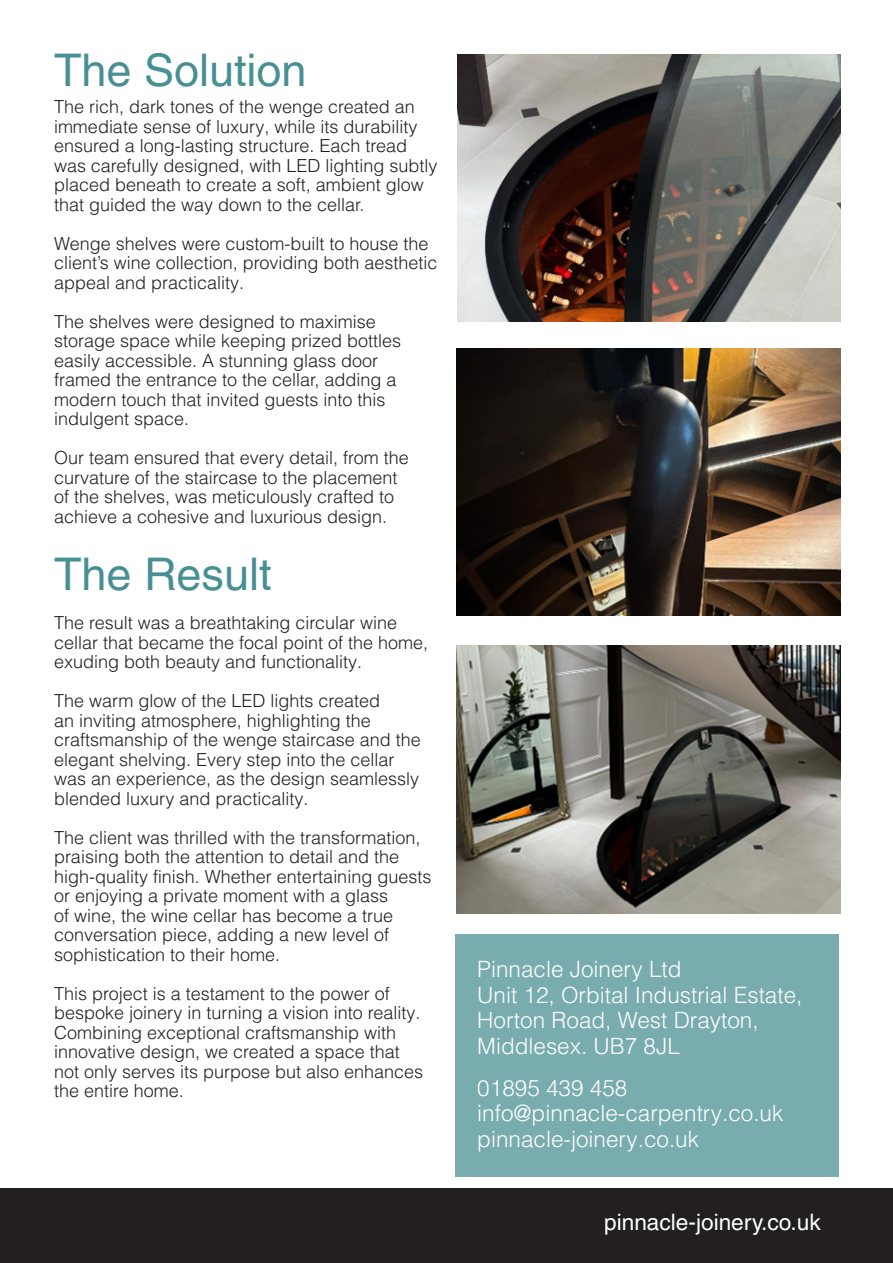
<style>
.page{position:relative;width:893px;height:1263px;background:#fff}
.page>*{position:absolute;margin:0;border:0;box-sizing:border-box;transform-origin:0 0}
.t1{font:45px "Helvetica LT Pro";color:#488f93}
.t2{font:22.65px "Helvetica LT Pro";color:#fff}
.t3{font:300 22.5px "Helvetica LT Pro";color:#fff}
.body{font:300 18px/19.5px "Helvetica LT Pro";color:#231f20}
</style>
<div class="page">
<div style="left:0;top:1188px;width:893px;height:75px;background:#231f20"></div>
<div style="left:455px;top:934px;width:384px;height:243px;background:#78acaf"></div>
<img style="left:457px;top:54px;width:384px;height:267px">
<img style="left:457px;top:348px;width:383px;height:268px">
<img style="left:457px;top:646px;width:383px;height:267px">
<p class="t1" style="left:54px;top:44px;width:254px">The Solution</p>
<p class="body" style="left:54px;top:97px;width:385px">The rich, dark tones of the wenge created an immediate sense of luxury, while its durability ensured a long-lasting structure. Each tread was carefully designed, with LED lighting subtly placed beneath to create a soft, ambient glow that guided the way down to the cellar.</p>
<p class="body" style="left:54px;top:233px;width:385px">Wenge shelves were custom-built to house the client’s wine collection, providing both aesthetic appeal and practicality.</p>
<p class="body" style="left:54px;top:311px;width:349px">The shelves were designed to maximise storage space while keeping prized bottles easily accessible. A stunning glass door framed the entrance to the cellar, adding a modern touch that invited guests into this indulgent space.</p>
<p class="body" style="left:54px;top:448px;width:356px">Our team ensured that every detail, from the curvature of the staircase to the placement of the shelves, was meticulously crafted to achieve a cohesive and luxurious design.</p>
<p class="t1" style="left:54px;top:548px;width:219px">The Result</p>
<p class="body" style="left:54px;top:613px;width:376px">The result was a breathtaking circular wine cellar that became the focal point of the home, exuding both beauty and functionality.</p>
<p class="body" style="left:54px;top:691px;width:368px">The warm glow of the LED lights created<br>an inviting atmosphere, highlighting the craftsmanship of the wenge staircase and the elegant shelving. Every step into the cellar was an experience, as the design seamlessly blended luxury and practicality.</p>
<p class="body" style="left:54px;top:827px;width:379px">The client was thrilled with the transformation, praising both the attention to detail and the high-quality finish. Whether entertaining guests or enjoying a private moment with a glass<br>of wine, the wine cellar has become a true conversation piece, adding a new level of sophistication to their home.</p>
<p class="body" style="left:54px;top:983px;width:368px">This project is a testament to the power of bespoke joinery in turning a vision into reality.<br>Combining exceptional craftsmanship with innovative design, we created a space that</p>
<p class="body" style="left:54px;top:1061px;width:371px">not only serves its purpose but also enhances the entire home.</p>
<p class="t3" style="left:477px;top:955px;width:206px">Pinnacle Joinery Ltd</p>
<p class="t3" style="left:477px;top:981px;width:327px">Unit 12, Orbital Industrial Estate,</p>
<p class="t3" style="left:477px;top:1006px;width:283px">Horton Road, West Drayton,</p>
<p class="t3" style="left:477px;top:1032px;width:204px">Middlesex. UB7 8JL</p>
<p class="t3" style="left:477px;top:1074px;width:152px">01895 439 458</p>
<p class="t3" style="left:477px;top:1099px;width:308px">info@pinnacle-carpentry.co.uk</p>
<p class="t3" style="left:477px;top:1125px;width:223px">pinnacle-joinery.co.uk</p>
<p class="t2" style="left:604px;top:1209px;width:218px">pinnacle-joinery.co.uk</p>
</div>
